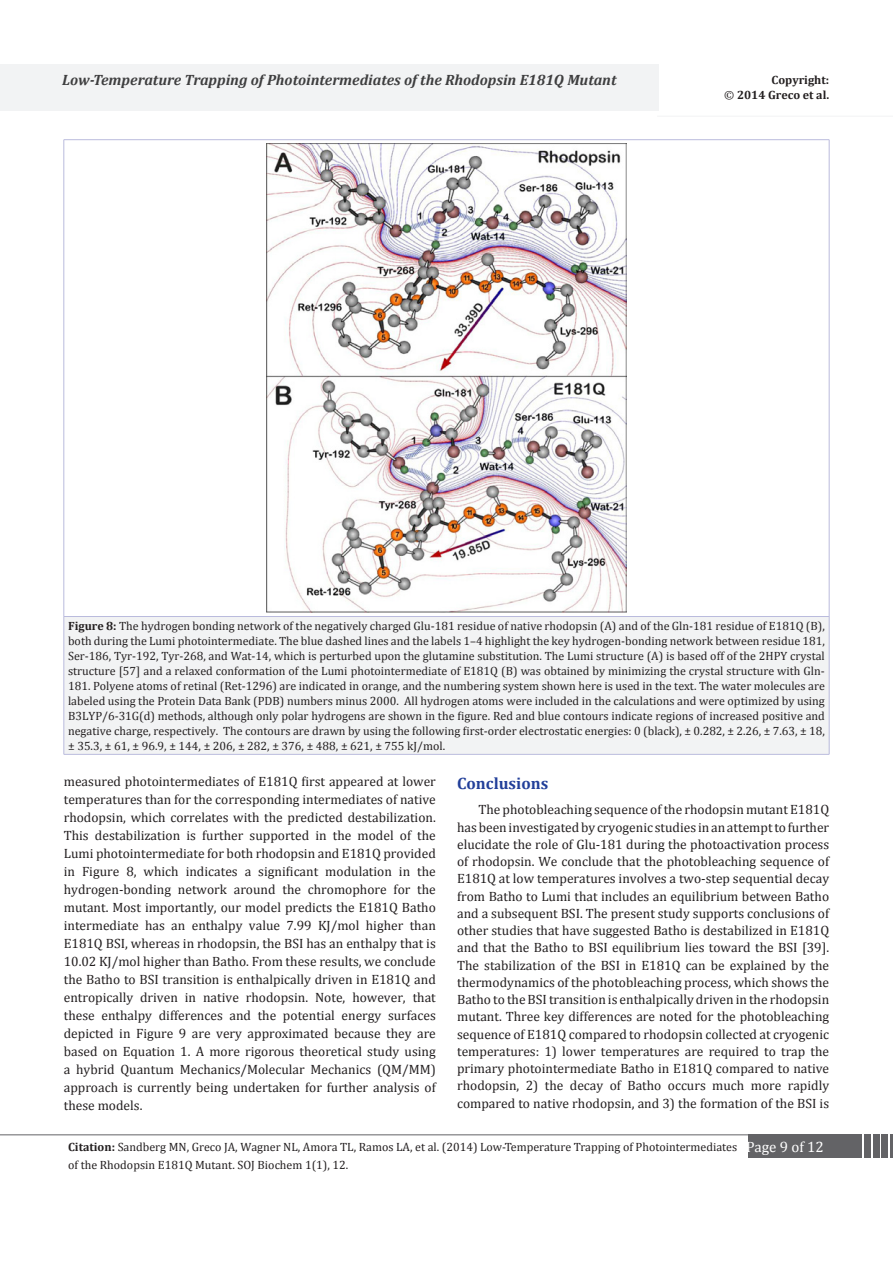
<style>
.page{position:relative;width:893px;height:1263px;background:#fff}
.page>*{position:absolute;margin:0;border:0;box-sizing:border-box;transform-origin:0 0}
.List_Paragraph{font:700 16.5px "Cambria";color:#223f99}
.t1{font:italic 700 15px "Cambria";color:#3e3e3f}
.t2{font:13.5px/18px "Cambria";color:#231f20;text-align:justify}
.t3{font:12px/15px "Cambria";color:#231f20}
.t4{font:700 12px/15px "Cambria";color:#231f20;text-align:right}
.s1{font-weight:400}
.s2{font-weight:700}
.s3{font-size:15px;color:#fff}
</style>
<div class="page">
<hr style="left:0;top:1134px;width:749px;height:1px;background:#636366">
<div style="left:748px;top:1134px;width:114px;height:24px;background:#636366"></div>
<div style="left:864px;top:1134px;width:7px;height:24px;background:#636366"></div>
<div style="left:873px;top:1134px;width:6px;height:24px;background:#636366"></div>
<div style="left:881px;top:1134px;width:7px;height:24px;background:#636366"></div>
<hr style="left:890px;top:1134px;width:3px;height:24px;background:#636366">
<div style="left:0;top:64px;width:659px;height:47px;background:#f2f3f4"></div>
<hr style="left:657px;top:116px;width:236px;height:1px;background:#f2f3f4">
<div style="left:64px;top:616px;width:765px;height:138px;background:#f2f3f4"></div>
<hr style="left:64px;top:139px;width:765px;height:1px;background:#babbdd">
<hr style="left:64px;top:140px;width:1px;height:476px;background:#babbdd">
<hr style="left:829px;top:140px;width:1px;height:476px;background:#babbdd">
<hr style="left:64px;top:616px;width:765px;height:1px;background:#babbdd">
<hr style="left:64px;top:616px;width:1px;height:138px;background:#babbdd">
<hr style="left:829px;top:616px;width:1px;height:138px;background:#babbdd">
<hr style="left:64px;top:754px;width:765px;height:1px;background:#babbdd">
<img style="left:266px;top:144px;width:360px;height:468px">
<p class="t1" style="left:62px;top:69px;width:556px">Low-Temperature Trapping of Photointermediates of the Rhodopsin E181Q Mutant</p>
<p class="t4" style="left:724px;top:72px;width:106px">Copyright:<br><span class="s1">©</span> 2014 Greco et al.</p>
<p class="t3" style="left:68px;top:618px;width:758px;text-align:justify"><span class="s2">Figure 8:</span> The hydrogen bonding network of the negatively charged Glu-181 residue of native rhodopsin (A) and of the Gln-181 residue of E181Q (B), both during the Lumi photointermediate. The blue dashed lines and the labels 1–4 highlight the key hydrogen-bonding network between residue 181, Ser-186, Tyr-192, Tyr-268, and Wat-14, which is perturbed upon the glutamine substitution. The Lumi structure (A) is based off of the 2HPY crystal structure [57] and a relaxed conformation of the Lumi photointermediate of E181Q (B) was obtained by minimizing the crystal structure with Gln-181. Polyene atoms of retinal (Ret-1296) are indicated in orange, and the numbering system shown here is used in the text. The water molecules are labeled using the Protein Data Bank (PDB) numbers minus 2000. All hydrogen atoms were included in the calculations and were optimized by using B3LYP/6-31G(d) methods, although only polar hydrogens are shown in the figure. Red and blue contours indicate regions of increased positive and negative charge, respectively. The contours are drawn by using the following first-order electrostatic energies: 0 (black), ± 0.282, ± 2.26, ± 7.63, ± 18, ± 35.3, ± 61, ± 96.9, ± 144, ± 206, ± 282, ± 376, ± 488, ± 621, ± 755 kJ/mol.</p>
<p class="t2" style="left:64px;top:772px;width:374px">measured photointermediates of E181Q first appeared at lower temperatures than for the corresponding intermediates of native rhodopsin, which correlates with the predicted destabilization.<br>This destabilization is further supported in the model of the Lumi photointermediate for both rhodopsin and E181Q provided in Figure 8, which indicates a significant modulation in the hydrogen-bonding network around the chromophore for the mutant. Most importantly, our model predicts the E181Q Batho intermediate has an enthalpy value 7.99 KJ/mol higher than E181Q BSI, whereas in rhodopsin, the BSI has an enthalpy that is 10.02 KJ/mol higher than Batho. From these results, we conclude the Batho to BSI transition is enthalpically driven in E181Q and entropically driven in native rhodopsin. Note, however, that these enthalpy differences and the potential energy surfaces depicted in Figure 9 are very approximated because they are based on Equation 1. A more rigorous theoretical study using a hybrid Quantum Mechanics/Molecular Mechanics (QM/MM) approach is currently being undertaken for further analysis of these models.</p>
<p class="List_Paragraph" style="left:457px;top:771px;width:93px">Conclusions</p>
<p class="t2" style="left:457px;top:801px;width:374px;line-height:17.2px;text-indent:21px">The photobleaching sequence of the rhodopsin mutant E181Q has been investigated by cryogenic studies in an attempt to further elucidate the role of Glu-181 during the photoactivation process of rhodopsin. We conclude that the photobleaching sequence of E181Q at low temperatures involves a two-step sequential decay from Batho to Lumi that includes an equilibrium between Batho and a subsequent BSI. The present study supports conclusions of other studies that have suggested Batho is destabilized in E181Q and that the Batho to BSI equilibrium lies toward the BSI [39].<br>The stabilization of the BSI in E181Q can be explained by the thermodynamics of the photobleaching process, which shows the Batho to the BSI transition is enthalpically driven in the rhodopsin mutant. Three key differences are noted for the photobleaching sequence of E181Q compared to rhodopsin collected at cryogenic temperatures: 1) lower temperatures are required to trap the primary photointermediate Batho in E181Q compared to native rhodopsin, 2) the decay of Batho occurs much more rapidly compared to native rhodopsin, and 3) the formation of the BSI is</p>
<p class="t3" style="left:68px;top:1138px;width:757px;line-height:18px"><span class="s2">Citation:</span> Sandberg MN, Greco JA, Wagner NL, Amora TL, Ramos LA, et al. (2014) Low-Temperature Trapping of Photointermediates <span class="s3">Page 9 of 12 </span>of the Rhodopsin E181Q Mutant. SOJ Biochem 1(1), 12.</p>
</div>
